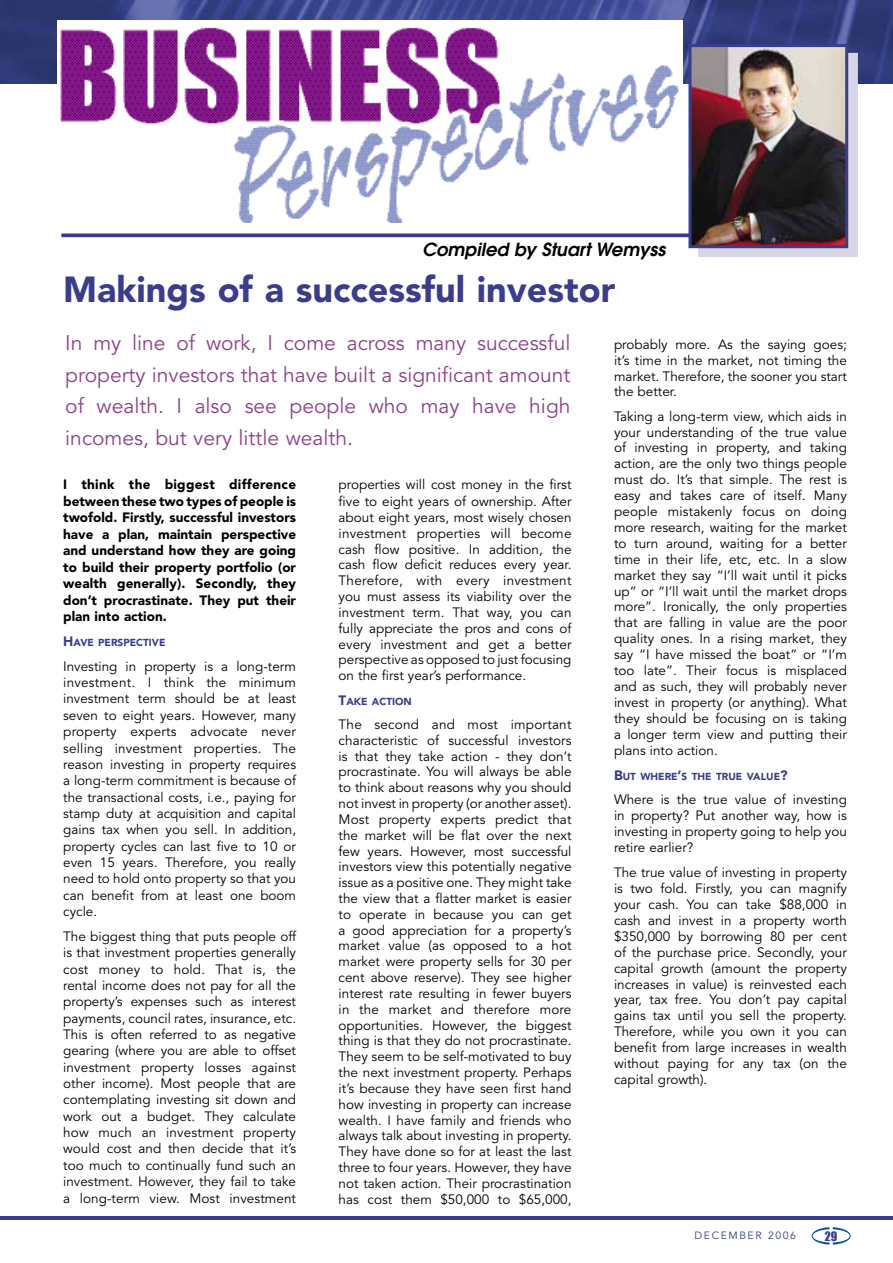
<style>
.page{position:relative;width:893px;height:1263px;background:#fff}
.page>*{position:absolute;margin:0;border:0;box-sizing:border-box;transform-origin:0 0}
.t1{font:900 36px "Avenir";color:#3a3d8c}
.t2{font:21px/31.5px "Avenir";color:#8d418a;text-align:justify}
.t3{font:italic 600 18px "Avant Garde";color:#000}
.t4{font:13.5px/15.9px "Avenir";color:#000;text-align:justify}
.t5{font:900 13.5px/16.5px "Avenir";color:#000;text-align:justify}
.t6{font:12px "Impact";color:#3a3d8c}
.t7{font:10.5px "Avenir";letter-spacing:.15em;color:#3a3d8c}
.t8{font:900 10.2px "Avenir";color:#3a3d8c}
.s1{font-size:13.5px}
</style>
<div class="page">
<img style="left:0;top:0;width:893px;height:83px">
<svg style="left:61px;top:233px;width:627px;height:4px;background:#505399"></svg>
<svg style="left:702px;top:57px;width:152px;height:196px;background:#d0cee4"></svg>
<div style="left:698px;top:53px;width:160px;height:204px;border:3px solid #d7d5e8"></div>
<img style="left:57px;top:20px;width:626px;height:203px">
<img style="left:692px;top:48px;width:152px;height:196px">
<div style="left:688px;top:44px;width:160px;height:204px;border:3px solid #3a3d8c"></div>
<hr style="left:0;top:1216px;width:893px;height:3px;background:#3a3d8c">
<svg style="left:812px;top:1227px;width:39px;height:17px"></svg>
<h3 class="t3" style="left:422px;top:243px;width:245px">Compiled by Stuart Wemyss</h3>
<h1 class="t1" style="left:63px;top:275px;width:554px">Makings of a successful investor</h1>
<h2 class="t2" style="left:65px;top:329px;width:507px">In my line of work, I come across many successful property investors that have built a significant amount of wealth. I also see people who may have high incomes, but very little wealth.</h2>
<p class="t5" style="left:63px;top:478px;width:234px">I think the biggest difference between these two types of people is twofold. Firstly, successful investors have a plan, maintain perspective and understand how they are going to build their property portfolio (or wealth generally). Secondly, they don’t procrastinate. They put their plan into action.</p>
<p class="t8" style="left:63px;top:638px;width:104px"><span class="s1">H</span>AVE PERSPECTIVE</p>
<p class="t4" style="left:63px;top:659px;width:234px;line-height:16.4px">Investing in property is a long-term investment. I think the minimum investment term should be at least seven to eight years. However, many property experts advocate never selling investment properties. The reason investing in property requires a long-term commitment is because of the transactional costs, i.e., paying for stamp duty at acquisition and capital gains tax when you sell. In addition, property cycles can last five to 10 or even 15 years. Therefore, you really need to hold onto property so that you can benefit from at least one boom cycle.</p>
<p class="t4" style="left:63px;top:929px;width:234px;line-height:16.4px">The biggest thing that puts people off is that investment properties generally cost money to hold. That is, the rental income does not pay for all the property’s expenses such as interest payments, council rates, insurance, etc.<br>This is often referred to as negative gearing (where you are able to offset investment property losses against other income). Most people that are contemplating investing sit down and work out a budget. They calculate how much an investment property would cost and then decide that it’s too much to continually fund such an investment. However, they fail to take a long-term view. Most investment</p>
<p class="t4" style="left:339px;top:478px;width:234px">properties will cost money in the first five to eight years of ownership. After about eight years, most wisely chosen investment properties will become cash flow positive. In addition, the cash flow deficit reduces every year.<br>Therefore, with every investment you must assess its viability over the investment term. That way, you can fully appreciate the pros and cons of every investment and get a better perspective as opposed to just focusing on the first year’s performance.</p>
<p class="t8" style="left:339px;top:697px;width:75px"><span class="s1">T</span>AKE ACTION</p>
<p class="t4" style="left:339px;top:718px;width:234px">The second and most important characteristic of successful investors is that they take action - they don’t procrastinate. You will always be able to think about reasons why you should not invest in property (or another asset).<br>Most property experts predict that the market will be flat over the next few years. However, most successful investors view this potentially negative issue as a positive one. They might take the view that a flatter market is easier to operate in because you can get a good appreciation for a property’s market value (as opposed to a hot market were property sells for 30 per cent above reserve). They see higher interest rate resulting in fewer buyers in the market and therefore more opportunities. However, the biggest thing is that they do not procrastinate.<br>They seem to be self-motivated to buy the next investment property. Perhaps it’s because they have seen first hand how investing in property can increase wealth. I have family and friends who always talk about investing in property.<br>They have done so for at least the last three to four years. However, they have not taken action. Their procrastination has cost them $50,000 to $65,000,</p>
<p class="t4" style="left:614px;top:338px;width:234px">probably more. As the saying goes; it’s time in the market, not timing the market. Therefore, the sooner you start the better.</p>
<p class="t4" style="left:614px;top:410px;width:234px">Taking a long-term view, which aids in your understanding of the true value of investing in property, and taking action, are the only two things people must do. It’s that simple. The rest is easy and takes care of itself. Many people mistakenly focus on doing more research, waiting for the market to turn around, waiting for a better time in their life, etc, etc. In a slow market they say “I’ll wait until it picks up” or “I’ll wait until the market drops more”. Ironically, the only properties that are falling in value are the poor quality ones. In a rising market, they say “I have missed the boat” or “I’m too late”. Their focus is misplaced and as such, they will probably never invest in property (or anything). What they should be focusing on is taking a longer term view and putting their plans into action.</p>
<p class="t8" style="left:614px;top:772px;width:175px"><span class="s1">B</span>UT WHERE<span class="s1">’</span>S THE TRUE VALUE<span class="s1">?</span></p>
<p class="t4" style="left:614px;top:793px;width:234px">Where is the true value of investing in property? Put another way, how is investing in property going to help you retire earlier?</p>
<p class="t4" style="left:614px;top:865px;width:234px">The true value of investing in property is two fold. Firstly, you can magnify your cash. You can take $88,000 in cash and invest in a property worth $350,000 by borrowing 80 per cent of the purchase price. Secondly, your capital growth (amount the property increases in value) is reinvested each year, tax free. You don’t pay capital gains tax until you sell the property.<br>Therefore, while you own it you can benefit from large increases in wealth without paying for any tax (on the capital growth).</p>
<p class="t7" style="left:695px;top:1231px;width:103px">DECEMBER 2006</p>
<p class="t6" style="left:825px;top:1229px;width:14px">29</p>
</div>
